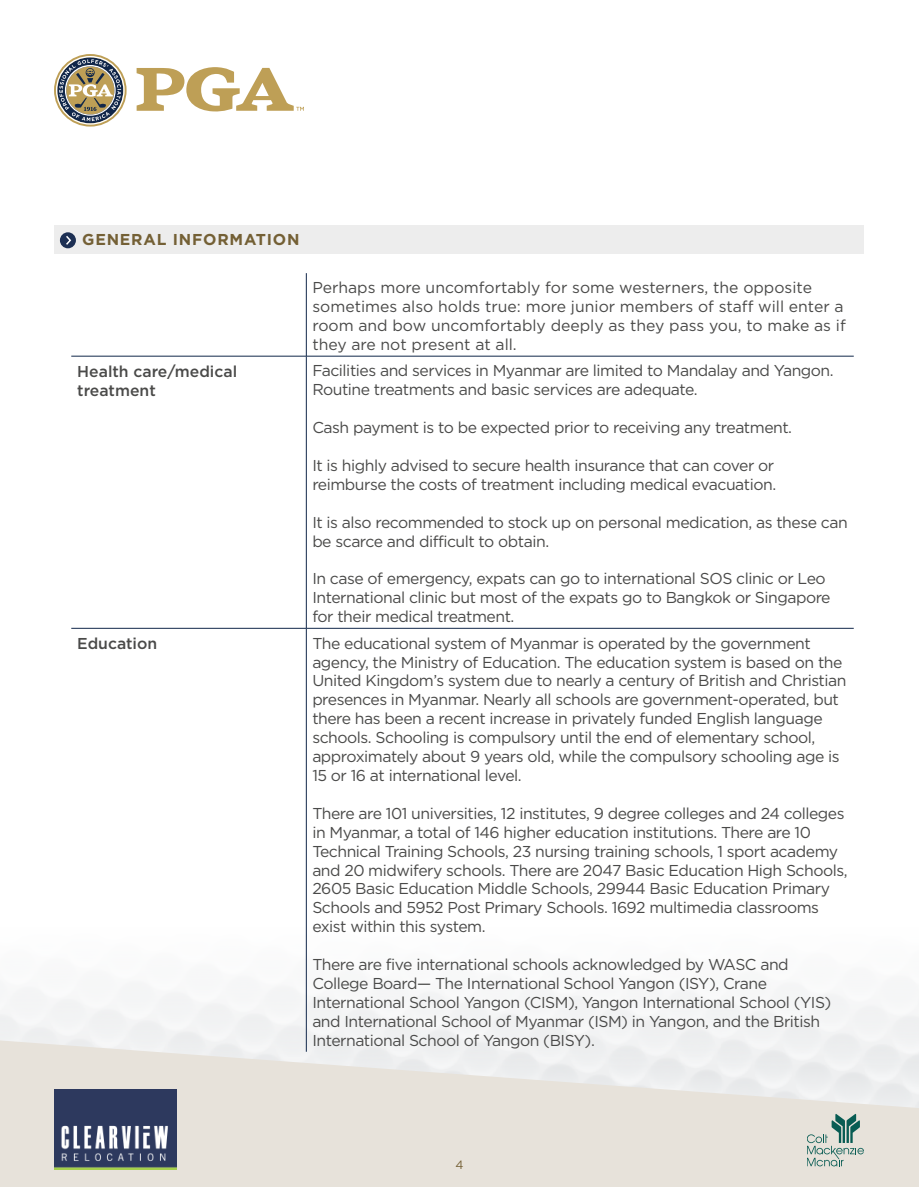
<style>
.page{position:relative;width:919px;height:1187px;background:#fff}
.page>*{position:absolute;margin:0;border:0;box-sizing:border-box;transform-origin:0 0}
.t1{font:15.75px/18.9px "Gotham";letter-spacing:-.03em;color:#4a4a49}
.t2{font:15.75px/18.9px "Gotham";color:#4a4a49}
.t3{font:500 15.75px/18.9px "Gotham";color:#4a4a49}
.t4{font:700 15.75px "Gotham";letter-spacing:.05em;color:#746035}
.t5{font:12px "Gotham";color:#746035}
</style>
<div class="page">
<svg style="left:0;top:1039px;width:918px;height:147px;fill:#e7e2da"></svg>
<svg style="left:807px;top:1113px;width:56px;height:53px"></svg>
<img style="left:54px;top:1088px;width:122px;height:81px">
<svg style="left:54px;top:54px;width:73px;height:73px"></svg>
<svg style="left:56px;top:56px;width:69px;height:69px"></svg>
<svg style="left:137px;top:67px;width:167px;height:45px"></svg>
<div style="left:54px;top:225px;width:809px;height:28px;background:#ededed"></div>
<svg style="left:60px;top:232px;width:16px;height:16px"></svg>
<svg style="left:64px;top:234px;width:8px;height:12px"></svg>
<hr style="left:306px;top:273px;width:1px;height:83px;background:#11274a">
<hr style="left:306px;top:356px;width:1px;height:272px;background:#11274a">
<hr style="left:306px;top:628px;width:1px;height:423px;background:#11274a">
<hr style="left:71px;top:628px;width:235px;height:1px;background:#11274a">
<hr style="left:306px;top:628px;width:547px;height:1px;background:#11274a">
<hr style="left:71px;top:356px;width:235px;height:1px;background:#11274a">
<hr style="left:306px;top:356px;width:547px;height:1px;background:#11274a">
<p class="t4" style="left:82px;top:230px;width:219px">GENERAL INFORMATION</p>
<p class="t2" style="left:312px;top:278px;width:535px">Perhaps more uncomfortably for some westerners, the opposite sometimes also holds true: more junior members of staff will enter a room and bow uncomfortably deeply as they pass you, to make as if they are not present at all.</p>
<p class="t3" style="left:77px;top:361px;width:161px">Health care/medical treatment</p>
<p class="t1" style="left:312px;top:361px;width:523px">Facilities and services in Myanmar are limited to Mandalay and Yangon.<br>Routine treatments and basic services are adequate.</p>
<p class="t1" style="left:312px;top:418px;width:481px">Cash payment is to be expected prior to receiving any treatment.</p>
<p class="t1" style="left:312px;top:455px;width:465px">It is highly advised to secure health insurance that can cover or reimburse the costs of treatment including medical evacuation.</p>
<p class="t1" style="left:312px;top:512px;width:537px">It is also recommended to stock up on personal medication, as these can be scarce and difficult to obtain.</p>
<p class="t1" style="left:312px;top:569px;width:519px">In case of emergency, expats can go to international SOS clinic or Leo<br>International clinic but most of the expats go to Bangkok or Singapore for their medical treatment.</p>
<p class="t3" style="left:77px;top:633px;width:81px">Education</p>
<p class="t1" style="left:312px;top:633px;width:535px">The educational system of Myanmar is operated by the government agency, the Ministry of Education. The education system is based on the United Kingdom’s system due to nearly a century of British and Christian presences in Myanmar. Nearly all schools are government-operated, but there has been a recent increase in privately funded English language schools. Schooling is compulsory until the end of elementary school, approximately about 9 years old, while the compulsory schooling age is 15 or 16 at international level.</p>
<p class="t1" style="left:312px;top:803px;width:537px">There are 101 universities, 12 institutes, 9 degree colleges and 24 colleges in Myanmar, a total of 146 higher education institutions. There are 10<br>Technical Training Schools, 23 nursing training schools, 1 sport academy and 20 midwifery schools. There are 2047 Basic Education High Schools, 2605 Basic Education Middle Schools, 29944 Basic Education Primary Schools and 5952 Post Primary Schools. 1692 multimedia classrooms exist within this system.</p>
<p class="t1" style="left:312px;top:954px;width:520px">There are five international schools acknowledged by WASC and College Board— The International School Yangon (ISY), Crane International School Yangon (CISM), Yangon International School (YIS) and International School of Myanmar (ISM) in Yangon, and the British International School of Yangon (BISY).</p>
<p class="t5" style="left:455px;top:1158px;width:10px">4</p>
</div>
